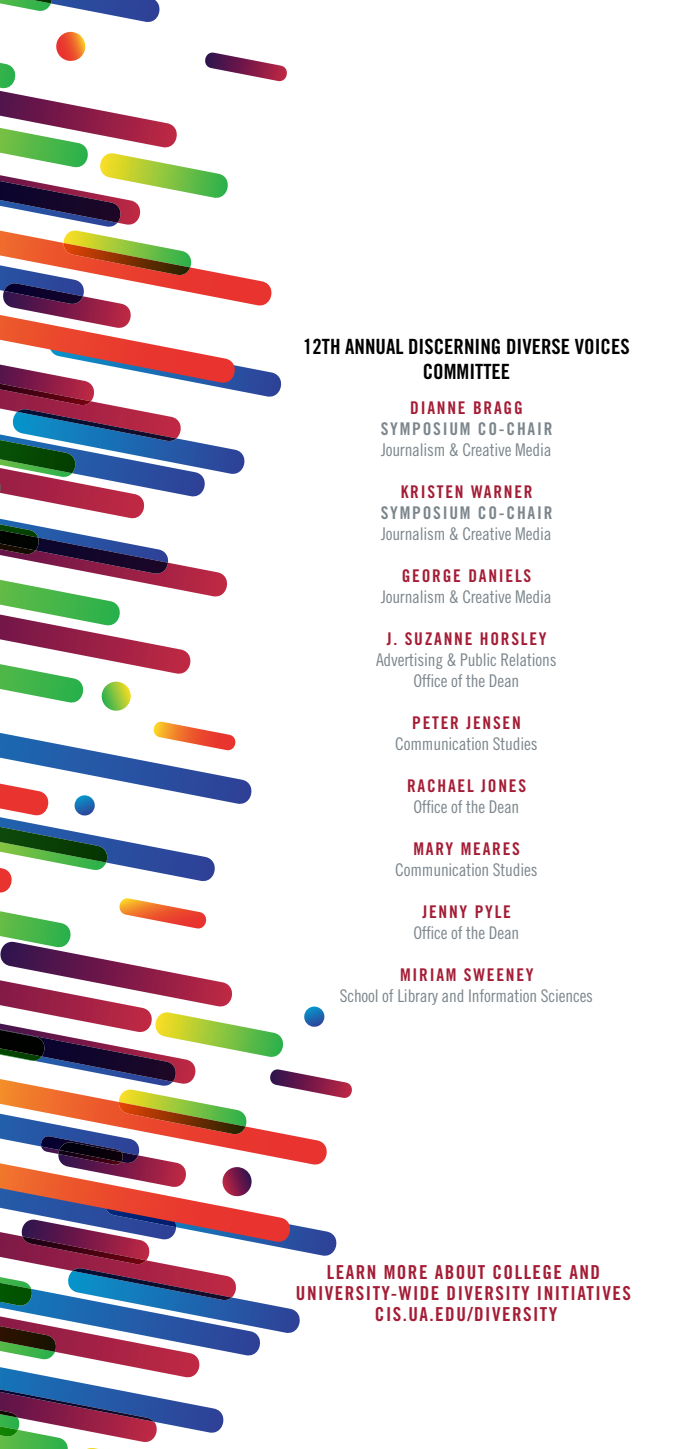
<style>
.page{position:relative;width:693px;height:1449px;background:#fff}
.page>*{position:absolute;margin:0;border:0;box-sizing:border-box;transform-origin:0 0}
.t1{font:21px/25.2px "Trade Gothic LT Std Bd Cn 20";color:#000;text-align:center}
.t2{font:19.25px/21px "Trade Gothic LT Std Bd Cn 20";letter-spacing:.075em;color:#a41d36;text-align:center}
.t3{font:17.5px/21px "Trade Gothic LT Std Cn 18";letter-spacing:-.01em;color:#7c868c;text-align:center}
.t4{font:17.5px "Trade Gothic LT Std Bd Cn 20";letter-spacing:.1em;color:#a41d36}
.t5{font:17.5px "Trade Gothic LT Std Bd Cn 20";letter-spacing:.1em;color:#7c868c}
</style>
<div class="page">
<svg style="left:0;top:0;width:160px;height:22px"></svg>
<img style="left:33px;top:0;width:19px;height:3px">
<svg style="left:0;top:32px;width:287px;height:679px"></svg>
<svg style="left:0;top:722px;width:352px;height:727px"></svg>
<p class="t1" style="left:303px;top:334px;width:328px">12TH ANNUAL DISCERNING DIVERSE VOICES<br>COMMITTEE</p>
<p class="t4" style="left:410px;top:398px;width:114px">DIANNE BRAGG</p>
<p class="t5" style="left:381px;top:419px;width:173px">SYMPOSIUM CO-CHAIR</p>
<p class="t3" style="left:381px;top:439px;width:172px">Journalism &amp; Creative Media</p>
<p class="t4" style="left:401px;top:482px;width:133px">KRISTEN WARNER</p>
<p class="t5" style="left:381px;top:503px;width:173px">SYMPOSIUM CO-CHAIR</p>
<p class="t3" style="left:381px;top:523px;width:172px">Journalism &amp; Creative Media</p>
<p class="t4" style="left:402px;top:566px;width:131px">GEORGE DANIELS</p>
<p class="t3" style="left:381px;top:586px;width:172px">Journalism &amp; Creative Media</p>
<p class="t4" style="left:387px;top:629px;width:161px">J. SUZANNE HORSLEY</p>
<p class="t3" style="left:376px;top:649px;width:182px">Advertising &amp; Public Relations<br>Office of the Dean</p>
<p class="t4" style="left:412px;top:713px;width:110px">PETER JENSEN</p>
<p class="t3" style="left:395px;top:733px;width:144px">Communication Studies</p>
<p class="t4" style="left:407px;top:776px;width:121px">RACHAEL JONES</p>
<p class="t3" style="left:413px;top:796px;width:108px">Office of the Dean</p>
<p class="t4" style="left:413px;top:839px;width:108px">MARY MEARES</p>
<p class="t3" style="left:395px;top:859px;width:144px">Communication Studies</p>
<p class="t4" style="left:422px;top:902px;width:90px">JENNY PYLE</p>
<p class="t3" style="left:413px;top:922px;width:108px">Office of the Dean</p>
<p class="t4" style="left:400px;top:965px;width:135px">MIRIAM SWEENEY</p>
<p class="t3" style="left:340px;top:985px;width:255px">School of Library and Information Sciences</p>
<p class="t2" style="left:296px;top:1261px;width:336px">LEARN MORE ABOUT COLLEGE AND<br>UNIVERSITY-WIDE DIVERSITY INITIATIVES<br>CIS.UA.EDU/DIVERSITY</p>
</div>
